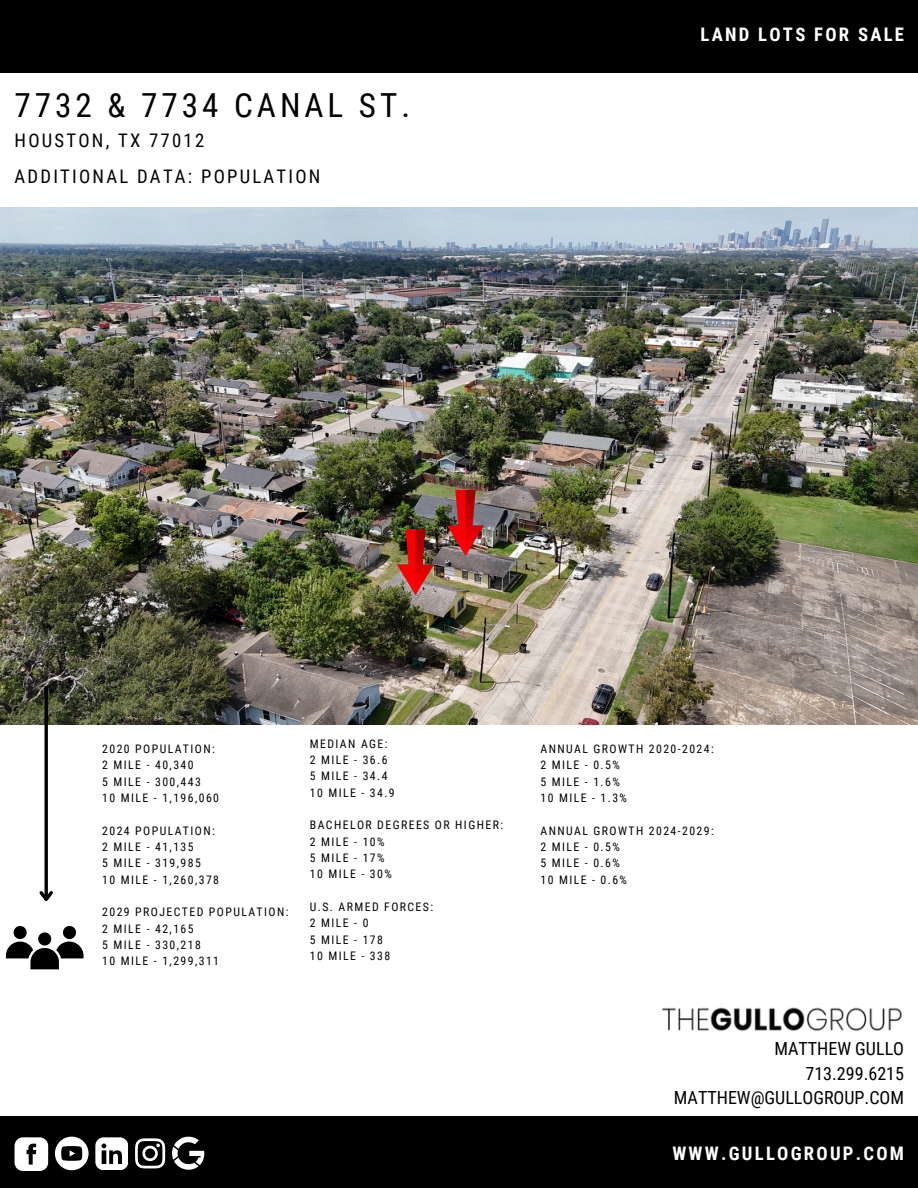
<style>
.page{position:relative;width:918px;height:1188px;background:#fff}
.page>*{position:absolute;margin:0;border:0;box-sizing:border-box;transform-origin:0 0}
.t1{font:33.15px "Roboto Condensed";letter-spacing:.12em;color:#000}
.t2{font:18.75px "Roboto Condensed";letter-spacing:.12em;color:#000}
.t3{font:700 18.75px "Roboto Condensed";letter-spacing:.12em;color:#fff}
.t4{font:18px/24.8px "Roboto Condensed";color:#000;text-align:right}
.t5{font:11.85px "Roboto Condensed";letter-spacing:.12em;color:#000}
</style>
<div class="page">
<div style="left:0;top:0;width:918px;height:72px;background:#000"></div>
<div style="left:0;top:1116px;width:918px;height:72px;background:#000"></div>
<img style="left:661px;top:1007px;width:241px;height:24px">
<svg style="left:15px;top:1137px;width:33px;height:34px"></svg>
<svg style="left:135px;top:1138px;width:30px;height:30px"></svg>
<svg style="left:95px;top:1137px;width:33px;height:33px"></svg>
<svg style="left:55px;top:1137px;width:34px;height:33px"></svg>
<svg style="left:172px;top:1137px;width:32px;height:33px"></svg>
<svg style="left:6px;top:926px;width:78px;height:43px"></svg>
<img style="left:0;top:208px;width:918px;height:516px">
<hr style="left:45px;top:686px;width:3px;height:213px;background:#000">
<svg style="left:39px;top:888px;width:14px;height:13px"></svg>
<img style="left:448px;top:491px;width:36px;height:65px">
<img style="left:397px;top:529px;width:36px;height:65px">
<p class="t1" style="left:15px;top:87px;width:397px">7732 &amp; 7734 CANAL ST.</p>
<p class="t2" style="left:15px;top:130px;width:191px">HOUSTON, TX 77012</p>
<p class="t2" style="left:15px;top:165px;width:308px">ADDITIONAL DATA: POPULATION</p>
<p class="t3" style="left:701px;top:24px;width:205px">LAND LOTS FOR SALE</p>
<p class="t5" style="left:102px;top:742px;width:114px">2020 POPULATION:</p>
<p class="t5" style="left:102px;top:758px;width:93px">2 MILE - 40,340</p>
<p class="t5" style="left:102px;top:775px;width:100px">5 MILE - 300,443</p>
<p class="t5" style="left:102px;top:791px;width:118px">10 MILE - 1,196,060</p>
<p class="t5" style="left:102px;top:824px;width:114px">2024 POPULATION:</p>
<p class="t5" style="left:102px;top:840px;width:93px">2 MILE - 41,135</p>
<p class="t5" style="left:102px;top:856px;width:100px">5 MILE - 319,985</p>
<p class="t5" style="left:102px;top:873px;width:118px">10 MILE - 1,260,378</p>
<p class="t5" style="left:102px;top:905px;width:188px">2029 PROJECTED POPULATION:</p>
<p class="t5" style="left:102px;top:922px;width:93px">2 MILE - 42,165</p>
<p class="t5" style="left:102px;top:938px;width:100px">5 MILE - 330,218</p>
<p class="t5" style="left:102px;top:954px;width:118px">10 MILE - 1,299,311</p>
<p class="t5" style="left:310px;top:737px;width:79px">MEDIAN AGE:</p>
<p class="t5" style="left:310px;top:753px;width:79px">2 MILE - 36.6</p>
<p class="t5" style="left:310px;top:769px;width:79px">5 MILE - 34.4</p>
<p class="t5" style="left:310px;top:786px;width:86px">10 MILE - 34.9</p>
<p class="t5" style="left:310px;top:818px;width:195px">BACHELOR DEGREES OR HIGHER:</p>
<p class="t5" style="left:310px;top:835px;width:76px">2 MILE - 10%</p>
<p class="t5" style="left:310px;top:851px;width:76px">5 MILE - 17%</p>
<p class="t5" style="left:310px;top:867px;width:84px">10 MILE - 30%</p>
<p class="t5" style="left:310px;top:900px;width:125px">U.S. ARMED FORCES:</p>
<p class="t5" style="left:310px;top:916px;width:60px">2 MILE - 0</p>
<p class="t5" style="left:310px;top:933px;width:75px">5 MILE - 178</p>
<p class="t5" style="left:310px;top:949px;width:82px">10 MILE - 338</p>
<p class="t5" style="left:541px;top:742px;width:175px">ANNUAL GROWTH 2020-2024:</p>
<p class="t5" style="left:541px;top:758px;width:81px">2 MILE - 0.5%</p>
<p class="t5" style="left:541px;top:775px;width:81px">5 MILE - 1.6%</p>
<p class="t5" style="left:541px;top:791px;width:88px">10 MILE - 1.3%</p>
<p class="t5" style="left:541px;top:824px;width:175px">ANNUAL GROWTH 2024-2029:</p>
<p class="t5" style="left:541px;top:840px;width:81px">2 MILE - 0.5%</p>
<p class="t5" style="left:541px;top:856px;width:81px">5 MILE - 0.6%</p>
<h3 class="t5" style="left:541px;top:873px;width:88px">10 MILE - 0.6%</h3>
<p class="t4" style="left:674px;top:1036px;width:232px">MATTHEW GULLO<br>713.299.6215<br>MATTHEW@GULLOGROUP.COM</p>
<p class="t3" style="left:672px;top:1143px;width:233px">WWW.GULLOGROUP.COM</p>
</div>
